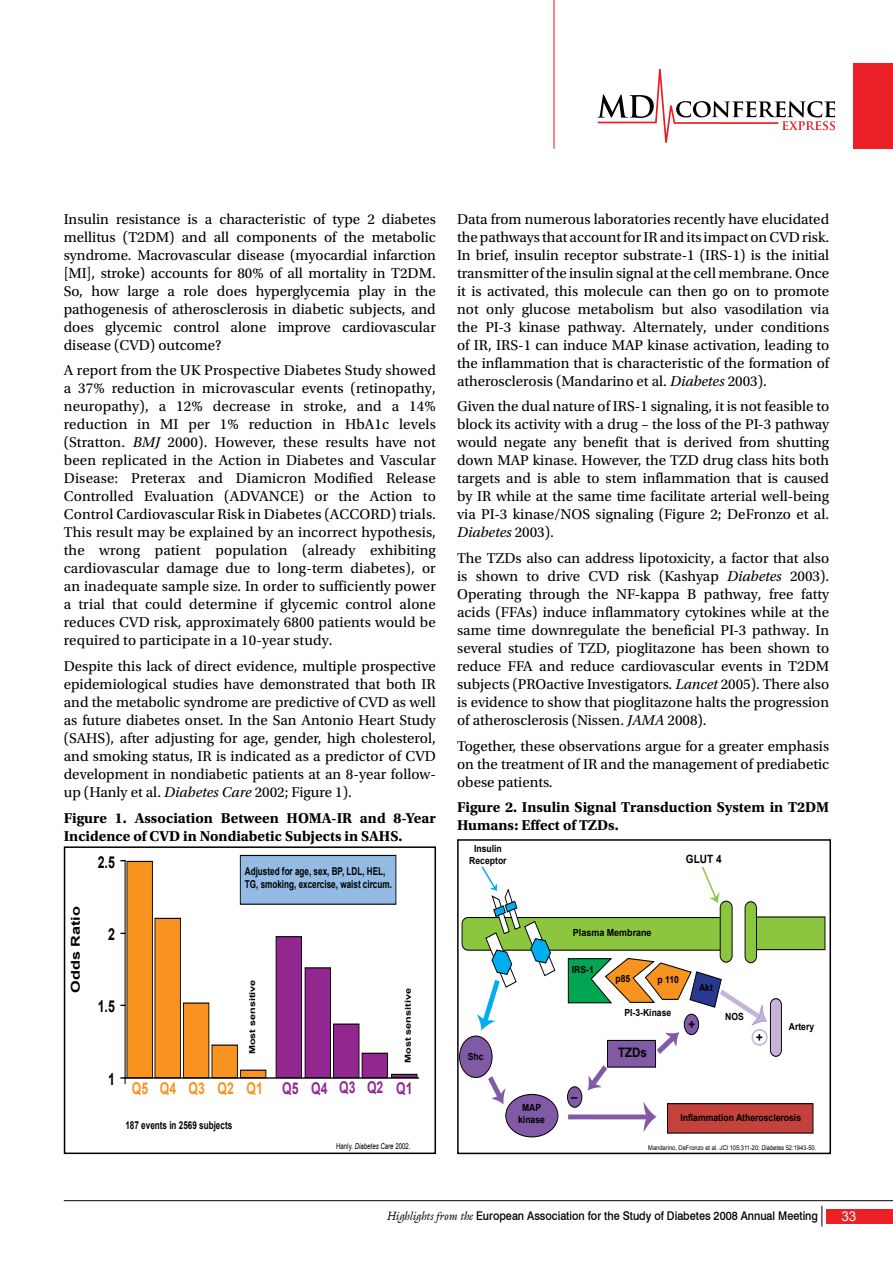
<style>
.page{position:relative;width:893px;height:1263px;background:#fff}
.page>*{position:absolute;margin:0;border:0;box-sizing:border-box;transform-origin:0 0}
.t1{font:700 16.5px "Arial";color:#010101;scale:.75 1}
.t2{font:700 16.2px "Arial";color:#f7931e;scale:.75 1}
.t3{font:15px/18px "Utopia Std";color:#000;text-align:justify}
.t4{font:700 15px/18px "Utopia Std";color:#000}
.t5{font:13.5px "Arial";color:#fff}
.t6{font:700 13.05px "Arial";color:#000;scale:.88 1}
.t7{font:700 12.15px "Arial";color:#000;scale:1.33 1}
.t8{font:500 12px "Swiss 721 BT";color:#000;scale:.9 1}
.t9{font:700 11.4px "Arial";color:#000;scale:.88 1}
.t10{font:700 10.8px/13px "Arial";color:#000;scale:.75 1}
.t11{font:700 9.75px/11.7px "Arial";color:#000;text-align:center;scale:.88 1}
.t12{font:700 9.75px "Arial";color:#000;scale:.91 1}
.t13{font:700 8.1px "Arial";color:#000;scale:1.33 1}
.t14{font:italic 8.1px "Arial";color:#000;scale:.75 1}
.t15{font:6.6px "Arial";color:#000;scale:.88 1}
.s1{font-style:italic}
.s2{color:#91278f}
.s3{font-style:normal}
.s4{font-family:"Acanthus S Si";font-weight:400;font-style:italic}
</style>
<div class="page">
<hr style="left:64px;top:1200px;width:829px;height:1px;background:#000">
<div style="left:827px;top:1209px;width:66px;height:14px;background:#ec2027"></div>
<svg style="left:821px;top:1206px;width:1px;height:20px"></svg>
<div style="left:853px;top:64px;width:40px;height:85px;background:#ec2027"></div>
<hr style="left:553px;top:0;width:1px;height:149px;background:#ec2027">
<svg style="left:597px;top:69px;width:238px;height:74px"></svg>
<hr style="left:124px;top:861px;width:2px;height:217px;background:#010101">
<hr style="left:125px;top:1077px;width:293px;height:1px;background:#010101">
<svg style="left:121px;top:1077px;width:5px;height:6px"></svg>
<div style="left:240px;top:855px;width:156px;height:49px;background:#94bbe3"></div>
<div style="left:240px;top:855px;width:156px;height:49px;border:1px solid #000"></div>
<div style="left:276px;top:937px;width:25px;height:141px;background:#91278f"></div>
<div style="left:276px;top:936px;width:26px;height:142px;border:1px solid #000"></div>
<div style="left:305px;top:968px;width:25px;height:110px;background:#91278f"></div>
<div style="left:305px;top:967px;width:26px;height:111px;border:1px solid #000"></div>
<div style="left:334px;top:1024px;width:25px;height:54px;background:#91278f"></div>
<div style="left:333px;top:1024px;width:26px;height:54px;border:1px solid #000"></div>
<div style="left:362px;top:1053px;width:25px;height:25px;background:#91278f"></div>
<div style="left:362px;top:1053px;width:26px;height:25px;border:1px solid #000"></div>
<div style="left:391px;top:1074px;width:26px;height:4px;border:1px solid #000"></div>
<div style="left:127px;top:861px;width:25px;height:217px;background:#f7931e"></div>
<div style="left:127px;top:861px;width:26px;height:217px;border:1px solid #000"></div>
<div style="left:155px;top:918px;width:25px;height:160px;background:#f7931e"></div>
<div style="left:155px;top:918px;width:26px;height:160px;border:1px solid #000"></div>
<div style="left:183px;top:1003px;width:26px;height:75px;background:#f7931e"></div>
<div style="left:183px;top:1003px;width:26px;height:75px;border:1px solid #000"></div>
<div style="left:212px;top:1045px;width:25px;height:33px;background:#f7931e"></div>
<div style="left:212px;top:1045px;width:26px;height:33px;border:1px solid #000"></div>
<div style="left:240px;top:1070px;width:26px;height:8px;background:#f7931e"></div>
<div style="left:240px;top:1070px;width:26px;height:8px;border:1px solid #000"></div>
<div style="left:64px;top:846px;width:372px;height:308px;border:2px solid #000"></div>
<div style="left:462px;top:917px;width:265px;height:33px;background:#8cc63f;border-radius:6px"></div>
<div style="left:460px;top:1036px;width:32px;height:41px;background:#815aa6;border-radius:50%"></div>
<div style="left:459px;top:1036px;width:33px;height:42px;border:1px solid #000;border-radius:50%"></div>
<div style="left:506px;top:1094px;width:52px;height:43px;background:#815aa6;border-radius:50%"></div>
<div style="left:505px;top:1094px;width:53px;height:43px;border:1px solid #000;border-radius:50%"></div>
<div style="left:667px;top:1104px;width:146px;height:29px;background:#c5413c"></div>
<div style="left:667px;top:1103px;width:146px;height:30px;border:1px solid #000"></div>
<div style="left:567px;top:1087px;width:15px;height:20px;background:#815aa6;border-radius:50%"></div>
<div style="left:567px;top:1086px;width:15px;height:21px;border:1px solid #000;border-radius:50%"></div>
<svg style="left:484px;top:1070px;width:22px;height:35px"></svg>
<svg style="left:477px;top:866px;width:78px;height:165px"></svg>
<hr style="left:568px;top:1115px;width:80px;height:4px;background:#815aa6">
<svg style="left:644px;top:1102px;width:13px;height:30px"></svg>
<svg style="left:568px;top:866px;width:257px;height:226px"></svg>
<div style="left:457px;top:839px;width:374px;height:315px;border:2px solid #000"></div>
<p class="t3" style="left:64px;top:210px;width:374px">Insulin resistance is a characteristic of type 2 diabetes mellitus (T2DM) and all components of the metabolic syndrome. Macrovascular disease (myocardial infarction [MI], stroke) accounts for 80% of all mortality in T2DM.<br>So, how large a role does hyperglycemia play in the pathogenesis of atherosclerosis in diabetic subjects, and does glycemic control alone improve cardiovascular disease (CVD) outcome?</p>
<p class="t3" style="left:64px;top:362px;width:374px">A report from the UK Prospective Diabetes Study showed a 37% reduction in microvascular events (retinopathy, neuropathy), a 12% decrease in stroke, and a 14% reduction in MI per 1% reduction in HbA1c levels (Stratton. <span class="s1">BMJ</span> 2000). However, these results have not been replicated in the Action in Diabetes and Vascular Disease: Preterax and Diamicron Modified Release Controlled Evaluation (ADVANCE) or the Action to Control Cardiovascular Risk in Diabetes (ACCORD) trials.<br>This result may be explained by an incorrect hypothesis, the wrong patient population (already exhibiting cardiovascular damage due to long-term diabetes), or an inadequate sample size. In order to sufficiently power a trial that could determine if glycemic control alone reduces CVD risk, approximately 6800 patients would be required to participate in a 10-year study.</p>
<p class="t3" style="left:64px;top:657px;width:374px">Despite this lack of direct evidence, multiple prospective epidemiological studies have demonstrated that both IR and the metabolic syndrome are predictive of CVD as well as future diabetes onset. In the San Antonio Heart Study (SAHS), after adjusting for age, gender, high cholesterol, and smoking status, IR is indicated as a predictor of CVD development in nondiabetic patients at an 8-year follow&shy;up (Hanly et al. <span class="s1">Diabetes Care</span> 2002; Figure 1).</p>
<p class="t4" style="left:64px;top:809px;width:374px">Figure 1. Association Between HOMA-IR and 8-Year<br>Incidence of CVD in Nondiabetic Subjects in SAHS.</p>
<p class="t7" style="left:67px;top:993px;width:67px;rotate:-90deg">Odds Ratio</p>
<p class="t1" style="left:98px;top:851px;width:24px">2.5</p>
<p class="t1" style="left:108px;top:924px;width:11px">2</p>
<p class="t10" style="left:245px;top:865px;width:198px">Adjusted for age, sex, BP, LDL, HEL,<br>TG, smoking, excercise, waist circum.</p>
<p class="t1" style="left:98px;top:996px;width:24px">1.5</p>
<p class="t1" style="left:108px;top:1068px;width:11px">1</p>
<p class="t13" style="left:247px;top:1054px;width:58px;rotate:-90deg">Most sensitive</p>
<p class="t13" style="left:403px;top:1063px;width:58px;rotate:-90deg">Most sensitive</p>
<p class="t2" style="left:132px;top:1078px;width:376px">Q5 Q4 Q3 Q2 Q1 <span class="s2">Q5 Q4 Q3 Q2 Q1</span></p>
<p class="t10" style="left:125px;top:1119px;width:144px">187 events in 2569 subjects</p>
<p class="t14" style="left:336px;top:1140px;width:101px"><span class="s3">Hanly.</span> Diabetes Care <span class="s3">2002.</span></p>
<p class="t3" style="left:457px;top:210px;width:374px">Data from numerous laboratories recently have elucidated the pathways that account for IR and its impact on CVD risk.<br>In brief, insulin receptor substrate-1 (IRS-1) is the initial transmitter of the insulin signal at the cell membrane. Once it is activated, this molecule can then go on to promote not only glucose metabolism but also vasodilation via the PI-3 kinase pathway. Alternately, under conditions of IR, IRS-1 can induce MAP kinase activation, leading to the inflammation that is characteristic of the formation of atherosclerosis (Mandarino et al. <span class="s1">Diabetes</span> 2003).</p>
<p class="t3" style="left:457px;top:398px;width:374px">Given the dual nature of IRS-1 signaling, it is not feasible to block its activity with a drug – the loss of the PI-3 pathway would negate any benefit that is derived from shutting down MAP kinase. However, the TZD drug class hits both targets and is able to stem inflammation that is caused by IR while at the same time facilitate arterial well-being via PI-3 kinase/NOS signaling (Figure 2; DeFronzo et al.<br><span class="s1">Diabetes</span> 2003).</p>
<p class="t3" style="left:457px;top:549px;width:374px">The TZDs also can address lipotoxicity, a factor that also is shown to drive CVD risk (Kashyap <span class="s1">Diabetes</span> 2003).<br>Operating through the NF-kappa B pathway, free fatty acids (FFAs) induce inflammatory cytokines while at the same time downregulate the beneficial PI-3 pathway. In several studies of TZD, pioglitazone has been shown to reduce FFA and reduce cardiovascular events in T2DM subjects (PROactive Investigators. <span class="s1">Lancet</span> 2005). There also is evidence to show that pioglitazone halts the progression of atherosclerosis (Nissen. <span class="s1">JAMA</span> 2008).</p>
<p class="t3" style="left:457px;top:737px;width:374px">Together, these observations argue for a greater emphasis on the treatment of IR and the management of prediabetic obese patients.</p>
<p class="t4" style="left:457px;top:798px;width:374px">Figure 2. Insulin Signal Transduction System in T2DM<br>Humans: Effect of TZDs.</p>
<p class="t11" style="left:469px;top:843px;width:44px">Insulin<br>Receptor</p>
<p class="t9" style="left:686px;top:852px;width:42px">GLUT 4</p>
<p class="t11" style="left:468px;top:1051px;width:19px">Shc</p>
<p class="t12" style="left:573px;top:926px;width:88px">Plasma Membrane</p>
<p class="t11" style="left:572px;top:964px;width:27px">IRS-1</p>
<p class="t11" style="left:615px;top:972px;width:18px">p85</p>
<p class="t11" style="left:657px;top:974px;width:26px">p 110</p>
<p class="t11" style="left:624px;top:1007px;width:55px">PI-3-Kinase</p>
<p class="t6" style="left:618px;top:1044px;width:34px">TZDs</p>
<p class="t11" style="left:699px;top:982px;width:17px">Akt</p>
<p class="t6" style="left:688px;top:1016px;width:9px">+</p>
<p class="t11" style="left:725px;top:1011px;width:23px">NOS</p>
<p class="t6" style="left:756px;top:1029px;width:9px">+</p>
<p class="t6" style="left:571px;top:1082px;width:9px">_</p>
<p class="t11" style="left:789px;top:1021px;width:30px">Artery</p>
<p class="t11" style="left:518px;top:1102px;width:32px">MAP kinase</p>
<p class="t11" style="left:680px;top:1111px;width:139px">Inflammation Atherosclerosis</p>
<p class="t15" style="left:648px;top:1143px;width:193px">Mandarino, DeFronzo et al. <span class="s1">JCI</span> 105:311-20; <span class="s1">Diabetes</span> 52:1943-50.</p>
<p class="t8" style="left:386px;top:1208px;width:481px"><span class="s4">Highlights from the</span> European Association for the Study of Diabetes 2008 Annual Meeting</p>
<p class="t5" style="left:841px;top:1207px;width:17px">33</p>
</div>
